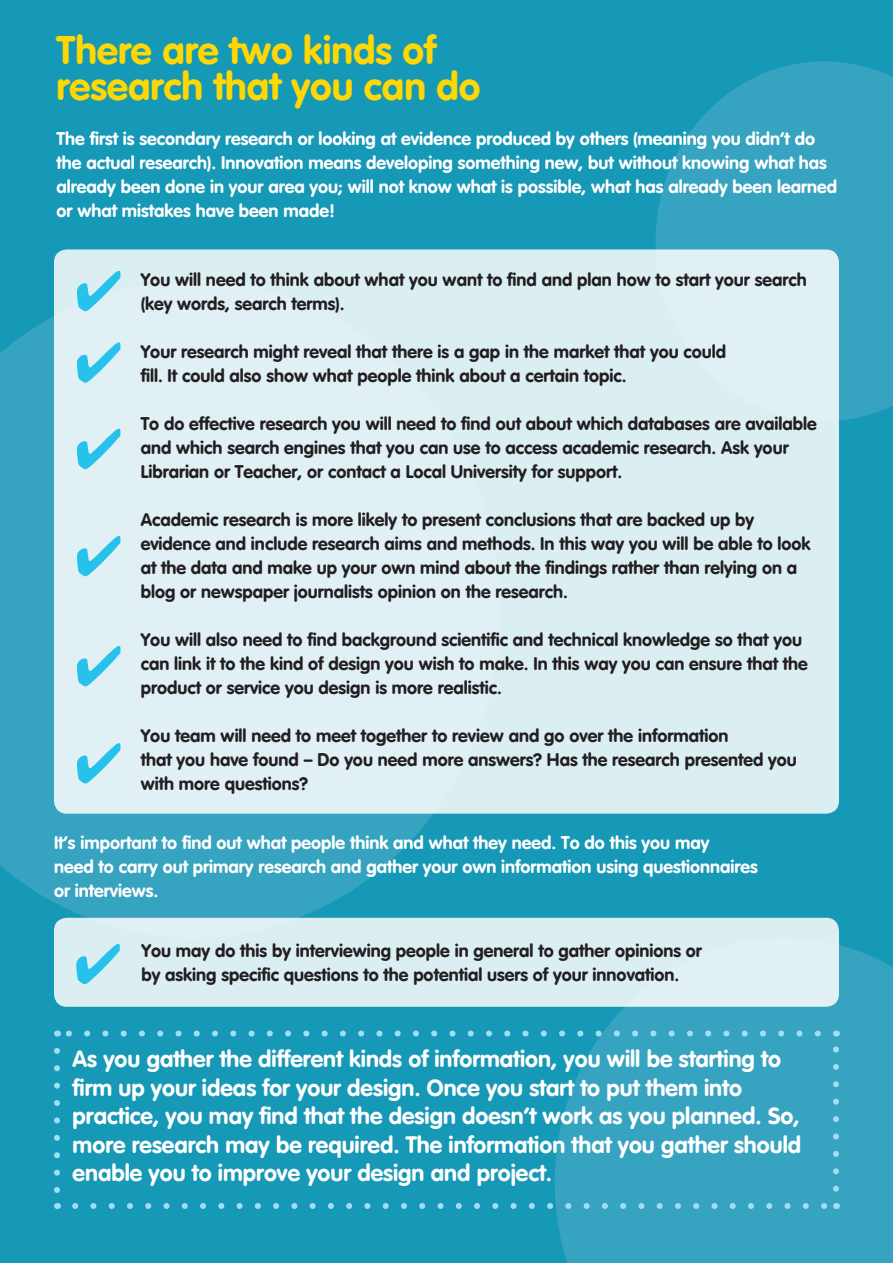
<style>
.page{position:relative;width:893px;height:1263px;background:#1698b7}
.page>*{position:absolute;margin:0;border:0;box-sizing:border-box;transform-origin:0 0}
.t1{font:39px/36px "VAG Rounded Bold";color:#ffd801}
.t2{font:23.25px/28.5px "VAG Rounded Bold";color:#fff}
.t3{font:18px/24px "VAG Rounded Bold";color:#231f20}
.t4{font:18px/24px "VAG Rounded Bold";color:#fff}
</style>
<div class="page">
<svg style="left:656px;top:61px;width:237px;height:360px;background:#31a1be"></svg>
<svg style="left:0;top:316px;width:500px;height:611px;fill:#36a3c0"></svg>
<div style="left:555px;top:945px;width:338px;height:318px;background:#36a3c0"></div>
<div style="left:54px;top:249px;width:785px;height:565px;background:#e0f0f5;border-radius:13px"></div>
<svg style="left:54px;top:1051px;width:6px;height:142px"></svg>
<svg style="left:75px;top:1203px;width:752px;height:6px"></svg>
<svg style="left:833px;top:1042px;width:6px;height:147px"></svg>
<svg style="left:66px;top:1030px;width:752px;height:6px"></svg>
<div style="left:54px;top:918px;width:785px;height:89px;background:#dbeff3;border-radius:13px"></div>
<p class="t1" style="left:57px;top:32px;width:425px">There are two kinds of research that you can do</p>
<p class="t4" style="left:57px;top:127px;width:782px">The first is secondary research or looking at evidence produced by others (meaning you didn’t do the actual research). Innovation means developing something new, but without knowing what has already been done in your area you; will not know what is possible, what has already been learned or what mistakes have been made!</p>
<p class="t3" style="left:141px;top:267px;width:668px">You will need to think about what you want to find and plan how to start your search (key words, search terms).</p>
<p class="t3" style="left:141px;top:339px;width:587px">Your research might reveal that there is a gap in the market that you could</p>
<p class="t3" style="left:141px;top:363px;width:488px">fill. It could also show what people think about a certain topic.</p>
<p class="t3" style="left:141px;top:411px;width:678px">To do effective research you will need to find out about which databases are available and which search engines that you can use to access academic research. Ask your<br>Librarian or Teacher, or contact a Local University for support.</p>
<p class="t3" style="left:141px;top:507px;width:671px">Academic research is more likely to present conclusions that are backed up by evidence and include research aims and methods. In this way you will be able to look at the data and make up your own mind about the findings rather than relying on a blog or newspaper journalists opinion on the research.</p>
<p class="t3" style="left:141px;top:627px;width:669px">You will also need to find background scientific and technical knowledge so that you can link it to the kind of design you wish to make. In this way you can ensure that the product or service you design is more realistic.</p>
<p class="t3" style="left:141px;top:723px;width:589px">You team will need to meet together to review and go over the information</p>
<p class="t3" style="left:141px;top:747px;width:658px">that you have found – Do you need more answers? Has the research presented you with more questions?</p>
<p class="t4" style="left:54px;top:830px;width:657px">It’s important to find out what people think and what they need. To do this you may</p>
<p class="t4" style="left:54px;top:854px;width:705px">need to carry out primary research and gather your own information using questionnaires</p>
<p class="t4" style="left:54px;top:878px;width:106px">or interviews.</p>
<p class="t3" style="left:141px;top:939px;width:562px">You may do this by interviewing people in general to gather opinions or</p>
<p class="t3" style="left:141px;top:963px;width:540px">by asking specific questions to the potential users of your innovation.</p>
<p class="t2" style="left:73px;top:1044px;width:710px">As you gather the different kinds of information, you will be starting to</p>
<p class="t2" style="left:73px;top:1073px;width:730px">firm up your ideas for your design. Once you start to put them into practice, you may find that the design doesn’t work as you planned. So, more research may be required. The information that you gather should enable you to improve your design and project.</p>
</div>
